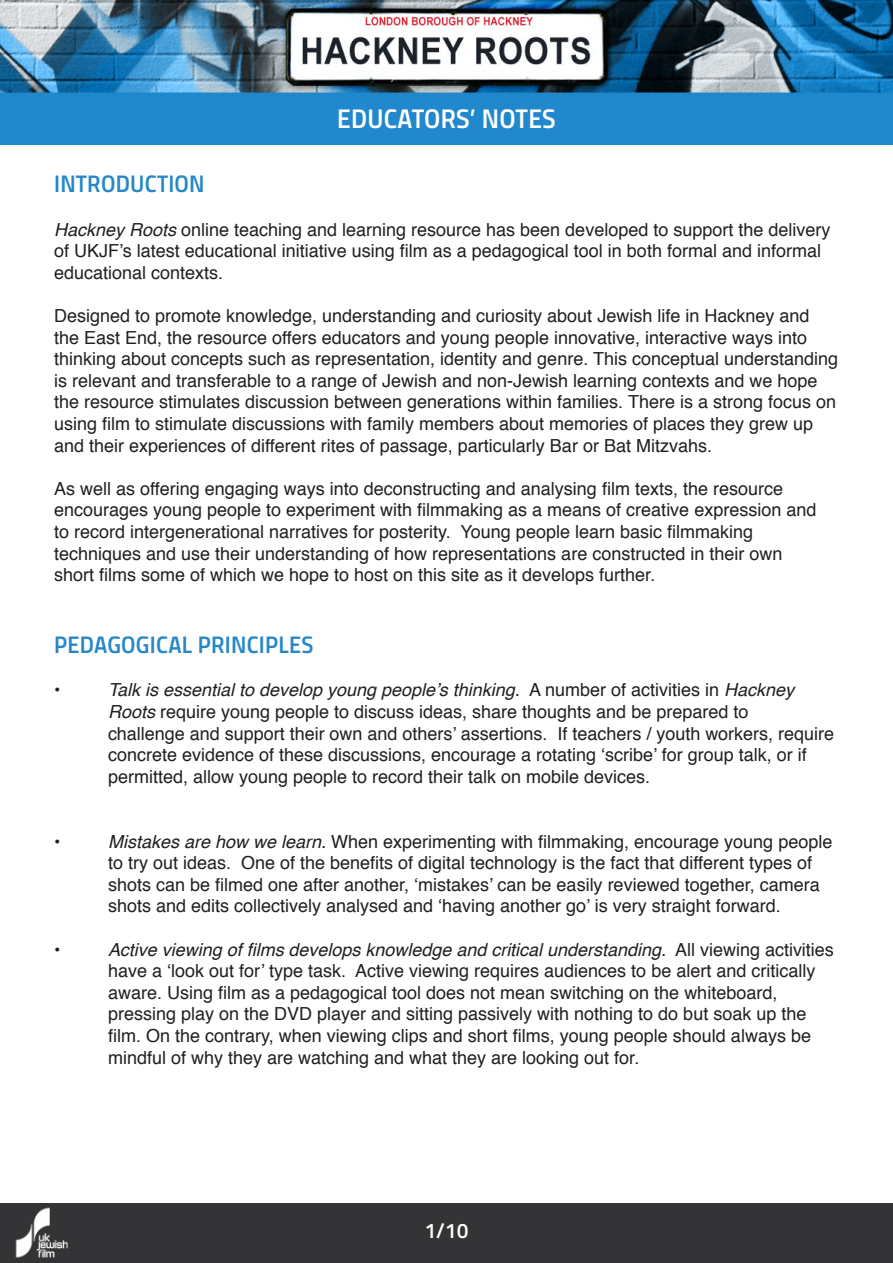
<style>
.page{position:relative;width:893px;height:1263px;background:#fff}
.page>*{position:absolute;margin:0;border:0;box-sizing:border-box;transform-origin:0 0}
.t1{font:27px "Titillium Semibold Upright";letter-spacing:.01em;color:#fff}
.t2{font:24px "Titillium Semibold Upright";letter-spacing:.01em;color:#2787c8}
.t3{font:21px "Titillium Semibold Upright";color:#fff}
.t4{font:18px/21.6px "Helvetica";color:#231f20}
.s1{font-style:italic}
</style>
<div class="page">
<img style="left:0;top:0;width:893px;height:145px">
<div style="left:0;top:1203px;width:893px;height:60px;background:#343436"></div>
<p class="t1" style="left:337px;top:98px;width:220px">EDUCATORS’ NOTES</p>
<p class="t2" style="left:54px;top:166px;width:152px">INTRODUCTION</p>
<p class="t4" style="left:54px;top:219px;width:778px"><span class="s1">Hackney Roots</span> online teaching and learning resource has been developed to support the delivery of UKJF’s latest educational initiative using film as a pedagogical tool in both formal and informal educational contexts.</p>
<p class="t4" style="left:54px;top:305px;width:786px">Designed to promote knowledge, understanding and curiosity about Jewish life in Hackney and the East End, the resource offers educators and young people innovative, interactive ways into thinking about concepts such as representation, identity and genre. This conceptual understanding is relevant and transferable to a range of Jewish and non-Jewish learning contexts and we hope the resource stimulates discussion between generations within families. There is a strong focus on using film to stimulate discussions with family members about memories of places they grew up and their experiences of different rites of passage, particularly Bar or Bat Mitzvahs.</p>
<p class="t4" style="left:54px;top:478px;width:764px">As well as offering engaging ways into deconstructing and analysing film texts, the resource encourages young people to experiment with filmmaking as a means of creative expression and to record intergenerational narratives for posterity. Young people learn basic filmmaking techniques and use their understanding of how representations are constructed in their own short films some of which we hope to host on this site as it develops further.</p>
<p class="t2" style="left:54px;top:626px;width:261px">PEDAGOGICAL PRINCIPLES</p>
<p class="t4" style="left:54px;top:680px;width:8px">•</p>
<p class="t4" style="left:108px;top:680px;width:728px"><span class="s1">Talk is essential to develop young people’s thinking.</span> A number of activities in <span class="s1">Hackney Roots</span> require young people to discuss ideas, share thoughts and be prepared to<br>challenge and support their own and others’ assertions. If teachers / youth workers, require concrete evidence of these discussions, encourage a rotating ‘scribe’ for group talk, or if permitted, allow young people to record their talk on mobile devices.</p>
<p class="t4" style="left:54px;top:831px;width:8px">•</p>
<p class="t4" style="left:108px;top:831px;width:726px"><span class="s1">Mistakes are how we learn.</span> When experimenting with filmmaking, encourage young people to try out ideas. One of the benefits of digital technology is the fact that different types of shots can be filmed one after another, ‘mistakes’ can be easily reviewed together, camera shots and edits collectively analysed and ‘having another go’ is very straight forward.</p>
<p class="t4" style="left:54px;top:939px;width:8px">•</p>
<p class="t4" style="left:108px;top:939px;width:727px"><span class="s1">Active viewing of films develops knowledge and critical understanding.</span> All viewing activities have a ‘look out for’ type task. Active viewing requires audiences to be alert and critically aware. Using film as a pedagogical tool does not mean switching on the whiteboard, pressing play on the DVD player and sitting passively with nothing to do but soak up the film. On the contrary, when viewing clips and short films, young people should always be mindful of why they are watching and what they are looking out for.</p>
<p class="t3" style="left:424px;top:1215px;width:46px">1/10</p>
</div>
